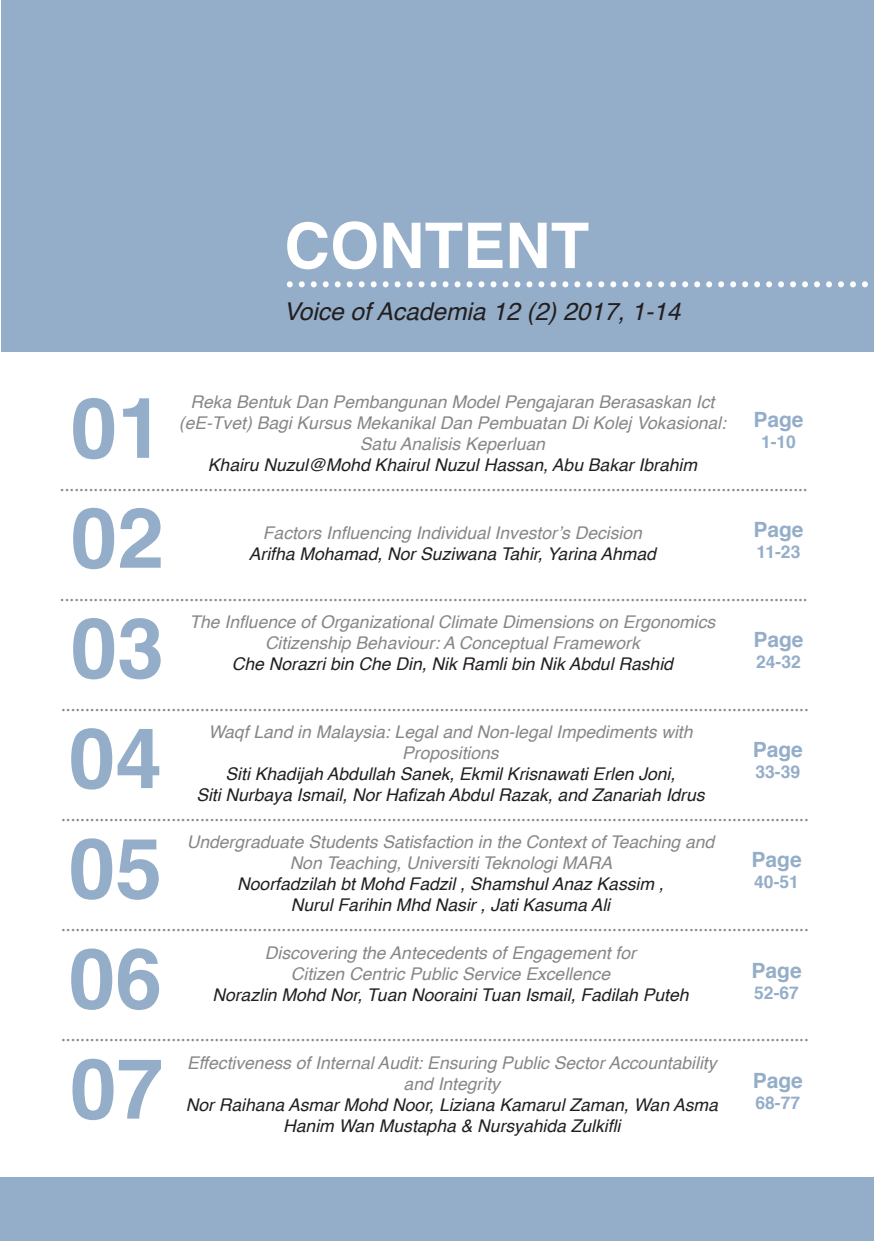
<style>
.page{position:relative;width:874px;height:1241px;background:#fff}
.page>*{position:absolute;margin:0;border:0;box-sizing:border-box;transform-origin:0 0}
.t1{font:700 84px "Helvetica";color:#94aec9}
.t2{font:700 63px "Helvetica";color:#fff}
.t3{font:52.5px "Minion Pro";color:#fff}
.t4{font:italic 24.5px "Helvetica";color:#231f20}
.t5{font:21px "Minion Pro";color:#87878a}
.t6{font:700 21px "Helvetica";color:#94aec9}
.t7{font:italic 17.5px "Helvetica";color:#87878a}
.t8{font:italic 17.5px/21px "Helvetica";color:#231f20;text-align:center}
.t9{font:700 17.5px "Helvetica";color:#94aec9}
</style>
<div class="page">
<div style="left:1px;top:0;width:872px;height:352px;background:#94aec9"></div>
<div style="left:0;top:1177px;width:873px;height:63px;background:#94aec9"></div>
<p class="t2" style="left:284px;top:195px;width:306px">CONTENT</p>
<p class="t3" style="left:284px;top:235px;width:588px">.................................................</p>
<p class="t1" style="left:70px;top:360px;width:95px">01</p>
<p class="t4" style="left:284px;top:292px;width:398px">Voice of Academia 12 (2) 2017, 1-14</p>
<p class="t7" style="left:190px;top:388px;width:525px">Reka Bentuk Dan Pembangunan Model Pengajaran Berasaskan Ict</p>
<p class="t7" style="left:179px;top:409px;width:548px">(eE-Tvet) Bagi Kursus Mekanikal Dan Pembuatan Di Kolej Vokasional:</p>
<p class="t7" style="left:360px;top:430px;width:186px">Satu Analisis Keperluan</p>
<p class="t8" style="left:208px;top:454px;width:490px">Khairu Nuzul@Mohd Khairul Nuzul Hassan, Abu Bakar Ibrahim</p>
<p class="t6" style="left:753px;top:402px;width:52px">Page</p>
<p class="t9" style="left:760px;top:427px;width:37px">1-10</p>
<p class="t5" style="left:60px;top:470px;width:748px">............................................................................................................................................................</p>
<p class="t1" style="left:70px;top:470px;width:95px">02</p>
<p class="t7" style="left:263px;top:519px;width:380px">Factors Influencing Individual Investor’s Decision</p>
<p class="t8" style="left:249px;top:543px;width:408px">Arifha Mohamad, Nor Suziwana Tahir, Yarina Ahmad</p>
<p class="t6" style="left:753px;top:512px;width:52px">Page</p>
<p class="t9" style="left:756px;top:537px;width:45px">11-23</p>
<p class="t5" style="left:60px;top:579px;width:748px">............................................................................................................................................................</p>
<p class="t1" style="left:70px;top:580px;width:95px">03</p>
<p class="t7" style="left:189px;top:608px;width:527px">The Influence of Organizational Climate Dimensions on Ergonomics</p>
<p class="t7" style="left:265px;top:629px;width:376px">Citizenship Behaviour: A Conceptual Framework</p>
<p class="t8" style="left:232px;top:653px;width:442px">Che Norazri bin Che Din, Nik Ramli bin Nik Abdul Rashid</p>
<p class="t6" style="left:753px;top:622px;width:52px">Page</p>
<p class="t9" style="left:755px;top:647px;width:46px">24-32</p>
<p class="t5" style="left:61px;top:690px;width:748px">............................................................................................................................................................</p>
<p class="t7" style="left:208px;top:718px;width:485px">Waqf Land in Malaysia: Legal and Non-legal Impediments with</p>
<p class="t7" style="left:402px;top:739px;width:98px">Propositions</p>
<p class="t8" style="left:225px;top:763px;width:451px">Siti Khadijah Abdullah Sanek, Ekmil Krisnawati Erlen Joni,</p>
<p class="t8" style="left:196px;top:784px;width:509px">Siti Nurbaya Ismail, Nor Hafizah Abdul Razak, and Zanariah Idrus</p>
<p class="t7" style="left:187px;top:828px;width:528px">Undergraduate Students Satisfaction in the Context of Teaching and</p>
<p class="t7" style="left:289px;top:849px;width:324px">Non Teaching, Universiti Teknologi MARA</p>
<p class="t8" style="left:237px;top:874px;width:428px">Noorfadzilah bt Mohd Fadzil , Shamshul Anaz Kassim ,</p>
<p class="t8" style="left:291px;top:895px;width:321px">Nurul Farihin Mhd Nasir , Jati Kasuma Ali</p>
<p class="t7" style="left:265px;top:938px;width:372px">Discovering the Antecedents of Engagement for</p>
<p class="t7" style="left:291px;top:959px;width:320px">Citizen Centric Public Service Excellence</p>
<p class="t8" style="left:212px;top:984px;width:477px">Norazlin Mohd Nor, Tuan Nooraini Tuan Ismail, Fadilah Puteh</p>
<p class="t1" style="left:68px;top:690px;width:95px">04</p>
<p class="t6" style="left:752px;top:732px;width:52px">Page</p>
<p class="t9" style="left:755px;top:757px;width:46px">33-39</p>
<p class="t5" style="left:61px;top:800px;width:748px">............................................................................................................................................................</p>
<p class="t1" style="left:68px;top:800px;width:95px">05</p>
<p class="t6" style="left:751px;top:842px;width:52px">Page</p>
<p class="t9" style="left:753px;top:868px;width:46px">40-51</p>
<p class="t5" style="left:61px;top:910px;width:748px">............................................................................................................................................................</p>
<p class="t1" style="left:68px;top:910px;width:95px">06</p>
<p class="t6" style="left:751px;top:953px;width:52px">Page</p>
<p class="t9" style="left:753px;top:978px;width:46px">52-67</p>
<p class="t5" style="left:61px;top:1020px;width:748px">............................................................................................................................................................</p>
<p class="t1" style="left:70px;top:1021px;width:95px">07</p>
<p class="t7" style="left:187px;top:1048px;width:530px">Effectiveness of Internal Audit: Ensuring Public Sector Accountability</p>
<p class="t7" style="left:403px;top:1069px;width:98px">and Integrity</p>
<p class="t8" style="left:186px;top:1094px;width:533px">Nor Raihana Asmar Mohd Noor, Liziana Kamarul Zaman, Wan Asma<br>Hanim Wan Mustapha &amp; Nursyahida Zulkifli</p>
<p class="t6" style="left:752px;top:1063px;width:52px">Page</p>
<p class="t9" style="left:755px;top:1088px;width:46px">68-77</p>
</div>
